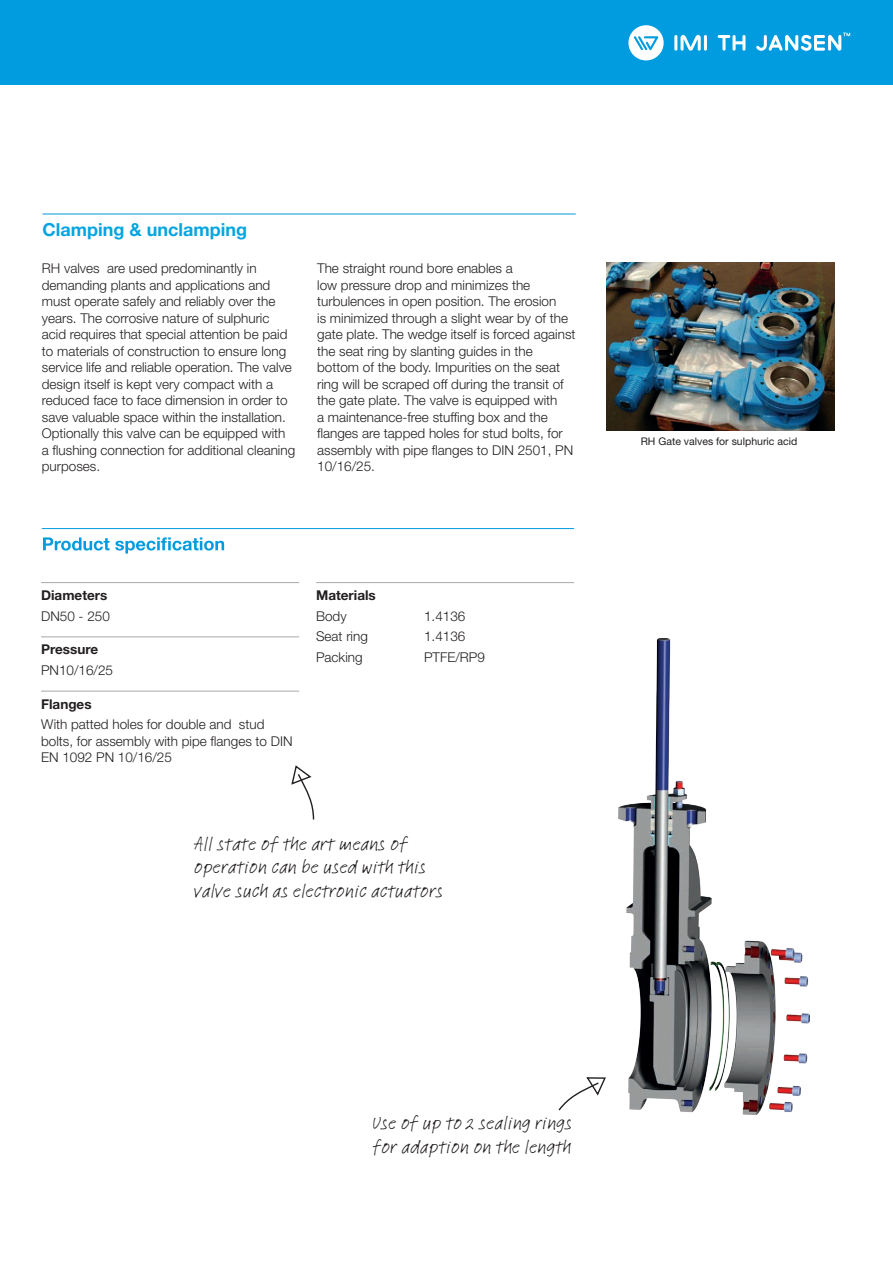
<style>
.page{position:relative;width:893px;height:1263px;background:#fff}
.page>*{position:absolute;margin:0;border:0;box-sizing:border-box;transform-origin:0 0}
.t1{font:19.5px/23.4px "Feltpen LT";color:#231f20}
.t2{font:700 18px "Helvetica Neue LT";color:#03a5e0}
.t3{font:300 13.5px/16.5px "Helvetica Neue LT Std";color:#231f20}
.t4{font:700 13.5px "Helvetica Neue LT";color:#231f20}
.t5{font:10.5px "Helvetica Neue LT";color:#231f20}
</style>
<div class="page">
<div style="left:0;top:0;width:893px;height:85px;background:#009cdf"></div>
<svg style="left:558px;top:1077px;width:48px;height:34px"></svg>
<hr style="left:41px;top:582px;width:258px;height:1px;background:#a8a9ad">
<hr style="left:41px;top:636px;width:258px;height:1px;background:#a8a9ad">
<hr style="left:41px;top:691px;width:258px;height:1px;background:#a8a9ad">
<hr style="left:316px;top:582px;width:258px;height:1px;background:#a8a9ad">
<hr style="left:42px;top:528px;width:532px;height:1px;background:#009cdf">
<svg style="left:43px;top:537px;width:181px;height:16px"></svg>
<img style="left:607px;top:263px;width:227px;height:168px">
<img style="left:618px;top:638px;width:191px;height:477px">
<svg style="left:291px;top:765px;width:24px;height:55px"></svg>
<svg style="left:628px;top:25px;width:36px;height:35px"></svg>
<hr style="left:674px;top:35px;width:3px;height:16px;background:#fff;border-radius:2px">
<hr style="left:704px;top:35px;width:3px;height:16px;background:#fff;border-radius:2px">
<svg style="left:680px;top:35px;width:21px;height:16px"></svg>
<svg style="left:718px;top:35px;width:27px;height:16px"></svg>
<svg style="left:756px;top:33px;width:94px;height:18px"></svg>
<hr style="left:43px;top:214px;width:533px;height:1px;background:#0099db">
<h2 class="t2" style="left:43px;top:218px;width:206px">Clamping &amp; unclamping</h2>
<p class="t3" style="left:42px;top:260px;width:255px">RH valves are used predominantly in demanding plants and applications and must operate safely and reliably over the years. The corrosive nature of sulphuric acid requires that special attention be paid to materials of construction to ensure long service life and reliable operation. The valve design itself is kept very compact with a reduced face to face dimension in order to save valuable space within the installation.<br>Optionally this valve can be equipped with a flushing connection for additional cleaning purposes.</p>
<p class="t3" style="left:317px;top:260px;width:260px">The straight round bore enables a<br>low pressure drop and minimizes the turbulences in open position. The erosion<br>is minimized through a slight wear by of the gate plate. The wedge itself is forced against the seat ring by slanting guides in the bottom of the body. Impurities on the seat ring will be scraped off during the transit of the gate plate. The valve is equipped with<br>a maintenance-free stuffing box and the flanges are tapped holes for stud bolts, for assembly with pipe flanges to DIN 2501, PN 10/16/25.</p>
<p class="t4" style="left:41px;top:587px;width:68px">Diameters</p>
<p class="t3" style="left:41px;top:607px;width:70px">DN50 - 250</p>
<p class="t4" style="left:41px;top:641px;width:59px">Pressure</p>
<p class="t3" style="left:41px;top:662px;width:74px">PN10/16/25</p>
<p class="t4" style="left:41px;top:695px;width:52px">Flanges</p>
<p class="t3" style="left:41px;top:716px;width:253px">With patted holes for double and stud bolts, for assembly with pipe flanges to DIN<br>EN 1092 PN 10/16/25</p>
<p class="t4" style="left:316px;top:587px;width:61px">Materials</p>
<p class="t3" style="left:316px;top:607px;width:32px">Body</p>
<p class="t3" style="left:424px;top:607px;width:43px">1.4136</p>
<p class="t3" style="left:316px;top:628px;width:53px">Seat ring</p>
<p class="t3" style="left:424px;top:628px;width:43px">1.4136</p>
<p class="t3" style="left:316px;top:649px;width:48px">Packing</p>
<p class="t3" style="left:424px;top:649px;width:62px">PTFE/RP9</p>
<h1 class="t1" style="left:194px;top:832px;width:251px">All state of the art means of operation can be used with this valve such as electronic actuators</h1>
<p class="t5" style="left:641px;top:435px;width:158px">RH Gate valves for sulphuric acid</p>
<h1 class="t1" style="left:372px;top:1111px;width:201px">Use of up to 2 sealing rings for adaption on the length</h1>
</div>
